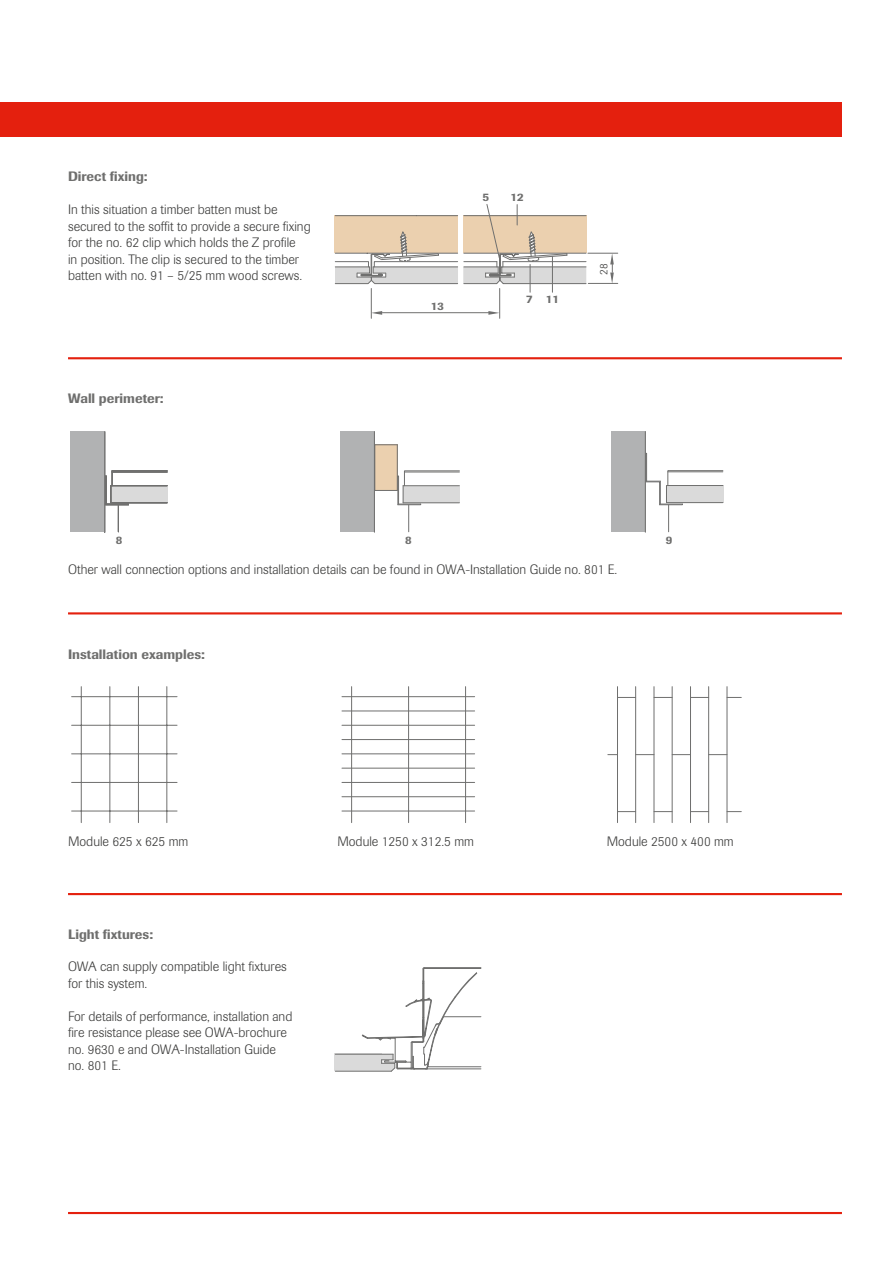
<style>
.page{position:relative;width:893px;height:1263px;background:#fff}
.page>*{position:absolute;margin:0;border:0;box-sizing:border-box;transform-origin:0 0}
.t1{font:300 13.5px/16.5px "Imago Pro";color:#3b3b3a}
.t2{font:500 13.5px "Imago Pro";color:#6f6f6e}
.t3{font:500 11.25px "Imago Pro";color:#6f6f6e}
.t4{font:300 11.25px "Imago Pro";color:#3b3b3a}
</style>
<div class="page">
<hr style="left:68px;top:1212px;width:774px;height:2px;background:#e4200e">
<div style="left:0;top:102px;width:842px;height:34px;background:#e4200e"></div>
<hr style="left:68px;top:893px;width:774px;height:2px;background:#e4200e">
<hr style="left:68px;top:612px;width:774px;height:2px;background:#e4200e">
<hr style="left:68px;top:357px;width:774px;height:2px;background:#e4200e">
<svg style="left:70px;top:431px;width:98px;height:102px"></svg>
<svg style="left:340px;top:431px;width:120px;height:102px"></svg>
<svg style="left:611px;top:431px;width:113px;height:102px"></svg>
<svg style="left:71px;top:686px;width:107px;height:137px"></svg>
<hr style="left:320px;top:687px;width:1px;height:136px;background:#6f6f6e">
<hr style="left:263px;top:687px;width:1px;height:136px;background:#6f6f6e">
<hr style="left:72px;top:782px;width:105px;height:1px;background:#6f6f6e">
<hr style="left:72px;top:811px;width:105px;height:1px;background:#6f6f6e">
<hr style="left:167px;top:687px;width:1px;height:136px;background:#6f6f6e">
<hr style="left:72px;top:753px;width:105px;height:1px;background:#6f6f6e">
<hr style="left:72px;top:725px;width:105px;height:1px;background:#6f6f6e">
<hr style="left:72px;top:696px;width:105px;height:1px;background:#6f6f6e">
<hr style="left:81px;top:687px;width:1px;height:136px;background:#6f6f6e">
<hr style="left:138px;top:687px;width:1px;height:136px;background:#6f6f6e">
<hr style="left:110px;top:687px;width:1px;height:136px;background:#6f6f6e">
<hr style="left:556px;top:687px;width:1px;height:136px;background:#6f6f6e">
<svg style="left:341px;top:686px;width:134px;height:137px"></svg>
<hr style="left:337px;top:687px;width:1px;height:136px;background:#6f6f6e">
<hr style="left:342px;top:796px;width:133px;height:1px;background:#6f6f6e">
<hr style="left:342px;top:768px;width:133px;height:1px;background:#6f6f6e">
<hr style="left:342px;top:739px;width:133px;height:1px;background:#6f6f6e">
<hr style="left:342px;top:711px;width:133px;height:1px;background:#6f6f6e">
<hr style="left:342px;top:696px;width:133px;height:1px;background:#6f6f6e">
<hr style="left:342px;top:725px;width:133px;height:1px;background:#6f6f6e">
<hr style="left:342px;top:753px;width:133px;height:1px;background:#6f6f6e">
<hr style="left:342px;top:782px;width:133px;height:1px;background:#6f6f6e">
<hr style="left:342px;top:811px;width:133px;height:1px;background:#6f6f6e">
<hr style="left:593px;top:687px;width:1px;height:136px;background:#6f6f6e">
<hr style="left:574px;top:687px;width:1px;height:136px;background:#6f6f6e">
<svg style="left:607px;top:686px;width:135px;height:137px"></svg>
<svg style="left:334px;top:204px;width:285px;height:115px"></svg>
<svg style="left:334px;top:967px;width:148px;height:105px"></svg>
<p class="t2" style="left:68px;top:167px;width:81px">Direct fixing:</p>
<p class="t1" style="left:68px;top:201px;width:244px">In this situation a timber batten must be secured to the soffit to provide a secure fixing for the no. 62 clip which holds the Z profile<br>in position. The clip is secured to the timber batten with no. 91 – 5/25 mm wood screws.</p>
<p class="t2" style="left:68px;top:390px;width:97px">Wall perimeter:</p>
<p class="t3" style="left:431px;top:298px;width:15px">13</p>
<p class="t3" style="left:482px;top:190px;width:8px">5</p>
<p class="t3" style="left:510px;top:190px;width:15px">12</p>
<p class="t3" style="left:526px;top:292px;width:8px">7</p>
<p class="t3" style="left:546px;top:292px;width:15px">11</p>
<p class="t4" style="left:596px;top:274px;width:13px;rotate:-90deg">28</p>
<p class="t3" style="left:116px;top:532px;width:8px">8</p>
<p class="t3" style="left:405px;top:532px;width:8px">8</p>
<p class="t3" style="left:666px;top:532px;width:8px">9</p>
<p class="t1" style="left:68px;top:560px;width:551px">Other wall connection options and installation details can be found in OWA-Installation Guide no. 801 E.</p>
<p class="t2" style="left:68px;top:645px;width:138px">Installation examples:</p>
<p class="t1" style="left:68px;top:833px;width:122px">Module 625 x 625 mm</p>
<p class="t1" style="left:337px;top:833px;width:138px">Module 1250 x 312.5 mm</p>
<p class="t1" style="left:607px;top:833px;width:129px">Module 2500 x 400 mm</p>
<p class="t2" style="left:68px;top:926px;width:86px">Light fixtures:</p>
<p class="t1" style="left:68px;top:958px;width:220px">OWA can supply compatible light fixtures for this system.</p>
<p class="t1" style="left:68px;top:1007px;width:226px">For details of performance, installation and fire resistance please see OWA-brochure no. 9630 e and OWA-Installation Guide no. 801 E.</p>
</div>
